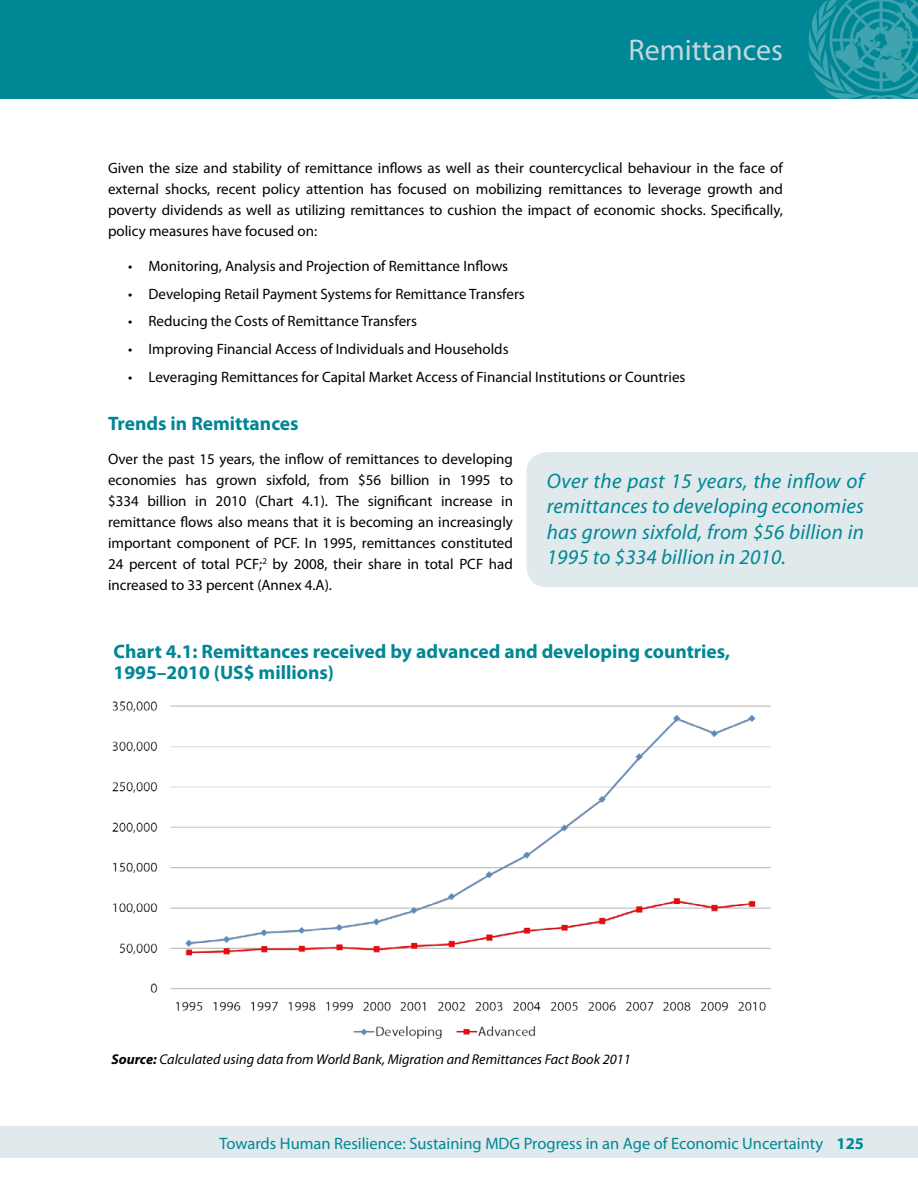
<style>
.page{position:relative;width:918px;height:1188px;background:#fff}
.page>*{position:absolute;margin:0;border:0;box-sizing:border-box;transform-origin:0 0}
.t1{font:30px "Myriad Pro";color:#c3d7dd}
.t2{font:italic 21px/25.2px "Myriad Pro";letter-spacing:.01em;color:#008795;text-align:justify}
.t3{font:700 19.5px/21px "Myriad Pro";color:#008795}
.t4{font:16.5px "Myriad Pro";color:#008795}
.t5{font:15px/21px "Myriad Pro";color:#000;text-align:justify}
.t6{font:italic 14.25px "Myriad Pro";color:#000}
.s1{font-weight:700}
</style>
<div class="page">
<div style="left:0;top:1127px;width:918px;height:31px;background:#e0e9ec"></div>
<div style="left:0;top:0;width:918px;height:99px;background:#008795"></div>
<svg style="left:808px;top:0;width:110px;height:99px"></svg>
<div style="left:526px;top:452px;width:392px;height:135px;background:#e0e9ec"></div>
<img style="left:112px;top:701px;width:659px;height:339px">
<h1 class="t1" style="left:629px;top:31px;width:156px">Remittances</h1>
<p class="t5" style="left:108px;top:157px;width:677px">Given the size and stability of remittance inflows as well as their countercyclical behaviour in the face of external shocks, recent policy attention has focused on mobilizing remittances to leverage growth and poverty dividends as well as utilizing remittances to cushion the impact of economic shocks. Specifically, policy measures have focused on:</p>
<p class="t5" style="left:128px;top:255px;width:382px">• Monitoring, Analysis and Projection of Remittance Inflows</p>
<p class="t5" style="left:128px;top:283px;width:398px">• Developing Retail Payment Systems for Remittance Transfers</p>
<p class="t5" style="left:128px;top:310px;width:290px">• Reducing the Costs of Remittance Transfers</p>
<p class="t5" style="left:128px;top:338px;width:382px">• Improving Financial Access of Individuals and Households</p>
<p class="t5" style="left:128px;top:366px;width:559px">• Leveraging Remittances for Capital Market Access of Financial Institutions or Countries</p>
<h3 class="t3" style="left:108px;top:412px;width:192px">Trends in Remittances</h3>
<p class="t5" style="left:108px;top:448px;width:407px">Over the past 15 years, the inflow of remittances to developing economies has grown sixfold, from $56 billion in 1995 to $334 billion in 2010 (Chart 4.1). The significant increase in remittance flows also means that it is becoming an increasingly important component of PCF. In 1995, remittances constituted 24 percent of total PCF;<sup>2</sup> by 2008, their share in total PCF had increased to 33 percent (Annex 4.A).</p>
<h2 class="t2" style="left:547px;top:468px;width:319px">Over the past 15 years, the inflow of remittances to developing economies has grown sixfold, from $56 billion in 1995 to $334 billion in 2010.</h2>
<h3 class="t3" style="left:114px;top:640px;width:618px">Chart 4.1: Remittances received by advanced and developing countries,<br>1995–2010 (US$ millions)</h3>
<p class="t6" style="left:111px;top:1050px;width:521px"><span class="s1">Source:</span> Calculated using data from World Bank, Migration and Remittances Fact Book 2011</p>
<p class="t4" style="left:219px;top:1133px;width:646px">Towards Human Resilience: Sustaining MDG Progress in an Age of Economic Uncertainty <span class="s1">125</span></p>
</div>
